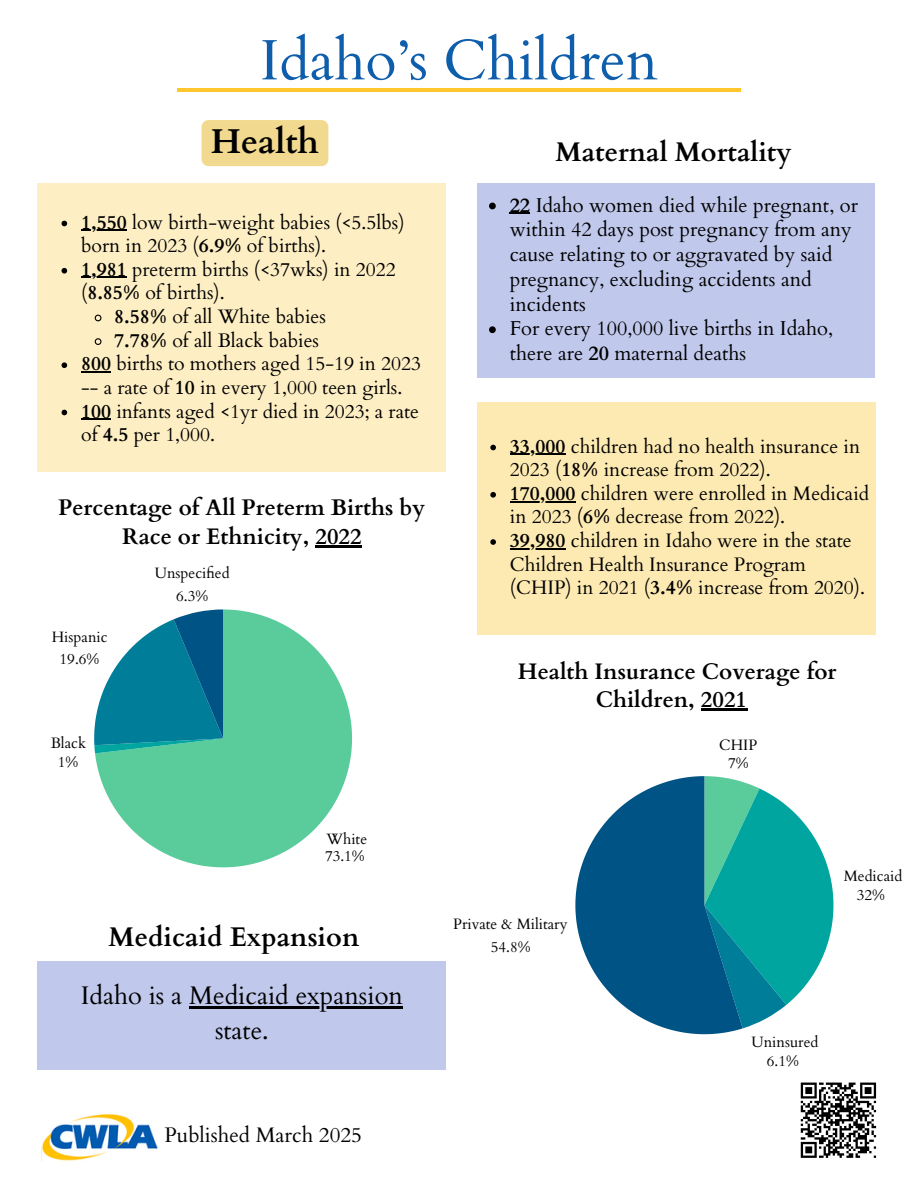
<style>
.page{position:relative;width:918px;height:1188px;background:#fff}
.page>*{position:absolute;margin:0;border:0;box-sizing:border-box;transform-origin:0 0}
.t1{font:57px "Cardo";color:#0f5eac}
.t2{font:700 34.5px "Cardo";color:#000}
.t3{font:700 27px "Cardo";color:#000}
.t4{font:25.5px "Cardo";color:#000}
.t5{font:700 22.5px/28.2px "Cardo";color:#000;text-align:center}
.t6{font:21px "Cardo";color:#000}
.t7{font:20.1px/24.8px "Cardo";color:#000}
.t8{font:19.5px/23.7px "Cardo";color:#000}
.t9{font:15px/22.5px "Cardo";color:#000;text-align:center}
.s1{font-weight:700}
</style>
<div class="page">
<hr style="left:177px;top:88px;width:564px;height:4px;background:#ffc62e">
<div style="left:38px;top:183px;width:408px;height:288px;background:#fdeec3"></div>
<svg style="left:575px;top:776px;width:258px;height:258px"></svg>
<div style="left:38px;top:961px;width:408px;height:108px;background:#c0c8ec"></div>
<svg style="left:95px;top:609px;width:257px;height:258px;fill:#5acc9c"></svg>
<svg style="left:94px;top:609px;width:129px;height:144px"></svg>
<div style="left:477px;top:402px;width:399px;height:233px;background:#fdeab2"></div>
<img style="left:41px;top:1114px;width:117px;height:48px">
<div style="left:478px;top:183px;width:397px;height:194px;background:#c0c8ec"></div>
<div style="left:202px;top:120px;width:126px;height:46px;background:#f1da8f"></div>
<hr style="left:701px;top:708px;width:46px;height:3px;background:#000">
<hr style="left:189px;top:1006px;width:214px;height:3px;background:#000">
<svg style="left:490px;top:445px;width:6px;height:5px"></svg>
<hr style="left:510px;top:454px;width:56px;height:1px;background:#000">
<svg style="left:490px;top:492px;width:6px;height:6px"></svg>
<hr style="left:510px;top:501px;width:66px;height:1px;background:#000">
<svg style="left:490px;top:539px;width:6px;height:6px"></svg>
<hr style="left:510px;top:548px;width:56px;height:1px;background:#000">
<svg style="left:62px;top:221px;width:5px;height:5px"></svg>
<hr style="left:81px;top:230px;width:46px;height:1px;background:#000">
<svg style="left:62px;top:268px;width:5px;height:6px"></svg>
<hr style="left:81px;top:277px;width:46px;height:1px;background:#000">
<svg style="left:94px;top:314px;width:8px;height:8px"></svg>
<svg style="left:94px;top:338px;width:8px;height:7px"></svg>
<svg style="left:62px;top:362px;width:5px;height:6px"></svg>
<hr style="left:81px;top:371px;width:30px;height:2px;background:#000">
<svg style="left:62px;top:410px;width:5px;height:5px"></svg>
<hr style="left:81px;top:419px;width:30px;height:1px;background:#000">
<hr style="left:316px;top:546px;width:46px;height:2px;background:#000">
<svg style="left:489px;top:203px;width:7px;height:6px"></svg>
<svg style="left:510px;top:213px;width:20px;height:1px"></svg>
<svg style="left:489px;top:326px;width:7px;height:7px"></svg>
<svg style="left:800px;top:1082px;width:77px;height:76px"></svg>
<h1 class="t1" style="left:260px;top:23px;width:400px">Idaho’s Children</h1>
<p class="t2" style="left:211px;top:119px;width:110px">Health</p>
<p class="t8" style="left:81px;top:211px;width:325px"><span class="s1">1,550</span> low birth-weight babies (&lt;5.5lbs) born in 2023 (<span class="s1">6.9%</span> of births).</p>
<h5 class="t8" style="left:81px;top:258px;width:316px"><span class="s1">1,981</span> preterm births (&lt;37wks) in 2022 (<span class="s1">8.85%</span> of births).</h5>
<p class="t8" style="left:114px;top:305px;width:213px"><span class="s1">8.58%</span> of all White babies</p>
<h3 class="t8" style="left:114px;top:329px;width:206px"><span class="s1">7.78%</span> of all Black babies</h3>
<h4 class="t8" style="left:81px;top:352px;width:341px"><span class="s1">800</span> births to mothers aged 15-19 in 2023 -- a rate of <span class="s1">10</span> in every 1,000 teen girls.</h4>
<p class="t8" style="left:81px;top:400px;width:340px"><span class="s1">100</span> infants aged &lt;1yr died in 2023; a rate of <span class="s1">4.5</span> per 1,000.</p>
<p class="t5" style="left:58px;top:494px;width:369px">Percentage of All Preterm Births by<br>Race or Ethnicity, 2022</p>
<p class="t9" style="left:52px;top:626px;width:57px">Hispanic<br>19.6%</p>
<p class="t9" style="left:51px;top:735px;width:37px;line-height:18.1px">Black<br>1%</p>
<p class="t9" style="left:155px;top:562px;width:76px">Unspecified<br>6.3%</p>
<p class="t9" style="left:325px;top:830px;width:44px;line-height:17.9px;text-align:left">White<br>73.1%</p>
<p class="t3" style="left:109px;top:919px;width:252px">Medicaid Expansion</p>
<h3 class="t4" style="left:81px;top:979px;width:324px">Idaho is a Medicaid expansion</h3>
<p class="t4" style="left:215px;top:1014px;width:55px">state.</p>
<h6 class="t6" style="left:164px;top:1122px;width:199px">Published March 2025</h6>
<p class="t3" style="left:556px;top:134px;width:238px">Maternal Mortality</p>
<p class="t7" style="left:510px;top:193px;width:350px"><span class="s1">22</span> Idaho women died while pregnant, or within 42 days post pregnancy from any cause relating to or aggravated by said pregnancy, excluding accidents and incidents</p>
<p class="t7" style="left:510px;top:317px;width:325px">For every 100,000 live births in Idaho, there are <span class="s1">20</span> maternal deaths</p>
<p class="t8" style="left:510px;top:435px;width:352px"><span class="s1">33,000</span> children had no health insurance in<br>2023 (<span class="s1">18%</span> increase from 2022).</p>
<p class="t8" style="left:510px;top:482px;width:361px"><span class="s1">170,000</span> children were enrolled in Medicaid in 2023 (<span class="s1">6%</span> decrease from 2022).</p>
<p class="t8" style="left:510px;top:529px;width:357px"><span class="s1">39,980</span> children in Idaho were in the state<br>Children Health Insurance Program (CHIP) in 2021 (<span class="s1">3.4%</span> increase from 2020).</p>
<h2 class="t5" style="left:518px;top:658px;width:320px">Health Insurance Coverage for<br>Children, 2021</h2>
<p class="t9" style="left:453px;top:913px;width:116px">Private &amp; Military<br>54.8%</p>
<p class="t9" style="left:719px;top:737px;width:39px;line-height:17.9px">CHIP<br>7%</p>
<p class="t9" style="left:844px;top:867px;width:60px;line-height:18.6px">Medicaid<br>32%</p>
<p class="t9" style="left:752px;top:1033px;width:69px;line-height:18.6px">Uninsured<br>6.1%</p>
</div>
